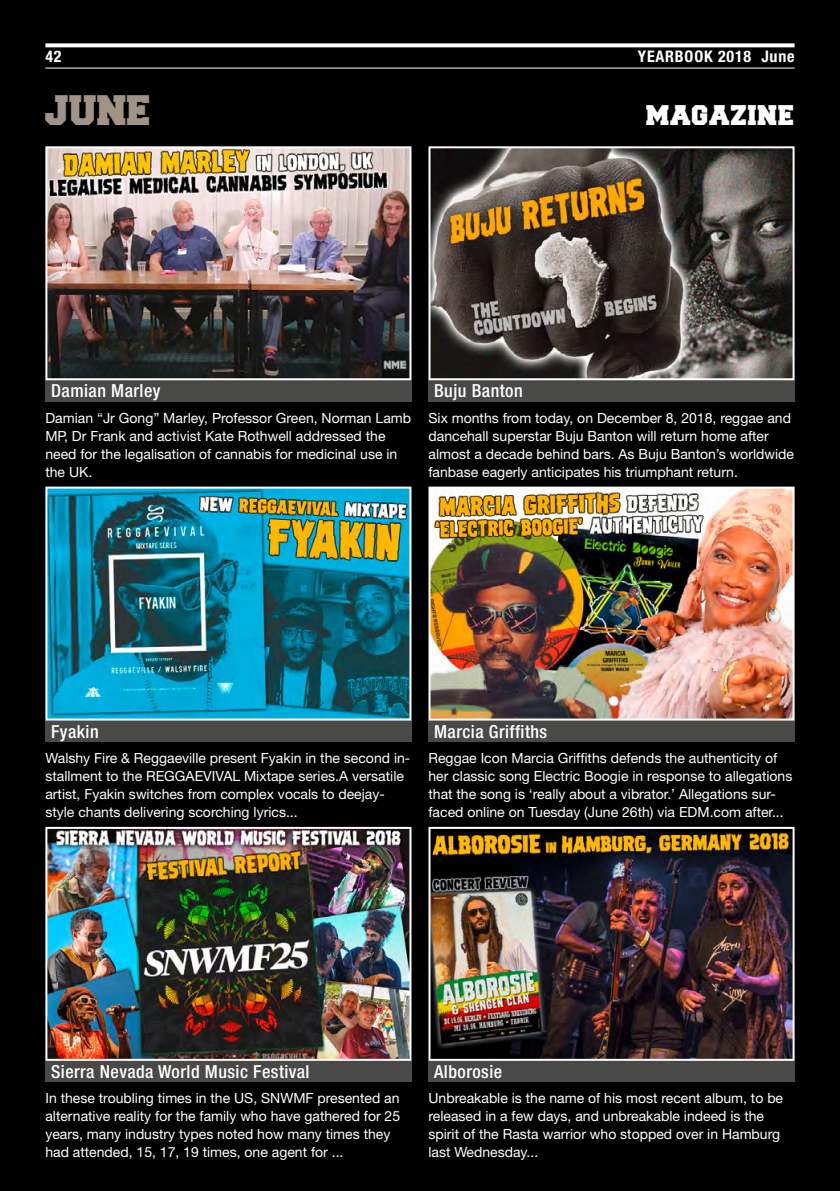
<style>
.page{position:relative;width:840px;height:1191px;background:#fff}
.page>*{position:absolute;margin:0;border:0;box-sizing:border-box;transform-origin:0 0}
._00_monat_2017{font:36px "Freshman";color:#a19387}
._00_rubrik_2017{font:24px "Freshman";letter-spacing:.025em;color:#fff}
._05_bildunterschrift{font:500 condensed 18px "Helvetica Neue LT Pro";letter-spacing:.025em;color:#fff}
._00_seitenzahl_2017{font:700 condensed 16px "Helvetica Neue LT Pro";letter-spacing:.05em;color:#fff}
._03_newstext_2017{font:14px/18px "Helvetica Neue LT Pro";color:#fff}
</style>
<div class="page">
<div style="left:0;top:0;width:839px;height:1191px;background:#000"></div>
<svg style="left:45px;top:43px;width:749px;height:4px;background:#e7e7e7"></svg>
<hr style="left:45px;top:68px;width:749px;height:1px;background:#fff">
<div style="left:45px;top:380px;width:366px;height:21px;background:#494948"></div>
<div style="left:428px;top:380px;width:366px;height:21px;background:#494948"></div>
<div style="left:45px;top:1060px;width:366px;height:22px;background:#494948"></div>
<div style="left:428px;top:1060px;width:366px;height:22px;background:#494948"></div>
<div style="left:45px;top:720px;width:366px;height:22px;background:#494948"></div>
<div style="left:428px;top:720px;width:366px;height:22px;background:#494948"></div>
<img style="left:48px;top:149px;width:360px;height:228px">
<div style="left:45px;top:146px;width:366px;height:234px;border:2px solid #fff"></div>
<img style="left:431px;top:149px;width:360px;height:228px">
<div style="left:428px;top:146px;width:366px;height:234px;border:2px solid #fff"></div>
<img style="left:48px;top:489px;width:360px;height:228px">
<div style="left:45px;top:486px;width:366px;height:234px;border:2px solid #fff"></div>
<img style="left:431px;top:489px;width:360px;height:228px">
<div style="left:428px;top:486px;width:366px;height:234px;border:2px solid #fff"></div>
<img style="left:48px;top:830px;width:360px;height:227px">
<div style="left:45px;top:827px;width:366px;height:233px;border:2px solid #fff"></div>
<img style="left:431px;top:830px;width:360px;height:227px">
<div style="left:428px;top:827px;width:366px;height:233px;border:2px solid #fff"></div>
<p class="_00_seitenzahl_2017" style="left:45px;top:48px;width:18px">42</p>
<p class="_00_seitenzahl_2017" style="left:637px;top:48px;width:158px">YEARBOOK 2018 June</p>
<p class="_00_monat_2017" style="left:45px;top:94px;width:107px">JUNE</p>
<p class="_05_bildunterschrift" style="left:51px;top:380px;width:111px">Damian Marley</p>
<p class="_05_bildunterschrift" style="left:434px;top:380px;width:90px">Buju Banton</p>
<p class="_00_rubrik_2017" style="left:646px;top:105px;width:149px">MAGAZINE</p>
<p class="_03_newstext_2017" style="left:45px;top:408px;width:367px">Damian “Jr Gong” Marley, Professor Green, Norman Lamb MP, Dr Frank and activist Kate Rothwell addressed the need for the legalisation of cannabis for medicinal use in the UK.</p>
<p class="_03_newstext_2017" style="left:428px;top:408px;width:367px">Six months from today, on December 8, 2018, reggae and dancehall superstar Buju Banton will return home after almost a decade behind bars. As Buju Banton’s worldwide fanbase eagerly anticipates his triumphant return.</p>
<p class="_05_bildunterschrift" style="left:51px;top:720px;width:49px">Fyakin</p>
<p class="_05_bildunterschrift" style="left:434px;top:720px;width:114px">Marcia Griffiths</p>
<p class="_03_newstext_2017" style="left:45px;top:748px;width:366px">Walshy Fire &amp; Reggaeville present Fyakin in the second in&shy;stallment to the REGGAEVIVAL Mixtape series.A versatile artist, Fyakin switches from complex vocals to deejay&shy;style chants delivering scorching lyrics...</p>
<p class="_03_newstext_2017" style="left:428px;top:748px;width:365px">Reggae Icon Marcia Griffiths defends the authenticity of her classic song Electric Boogie in response to allegations that the song is ‘really about a vibrator.’ Allegations sur&shy;faced online on Tuesday (June 26th) via EDM.com after...</p>
<p class="_05_bildunterschrift" style="left:51px;top:1060px;width:260px">Sierra Nevada World Music Festival</p>
<p class="_05_bildunterschrift" style="left:434px;top:1060px;width:69px">Alborosie</p>
<p class="_03_newstext_2017" style="left:45px;top:1089px;width:356px">In these troubling times in the US, SNWMF presented an alternative reality for the family who have gathered for 25 years, many industry types noted how many times they had attended, 15, 17, 19 times, one agent for ...</p>
<p class="_03_newstext_2017" style="left:428px;top:1089px;width:356px">Unbreakable is the name of his most recent album, to be released in a few days, and unbreakable indeed is the spirit of the Rasta warrior who stopped over in Hamburg last Wednesday...</p>
</div>
